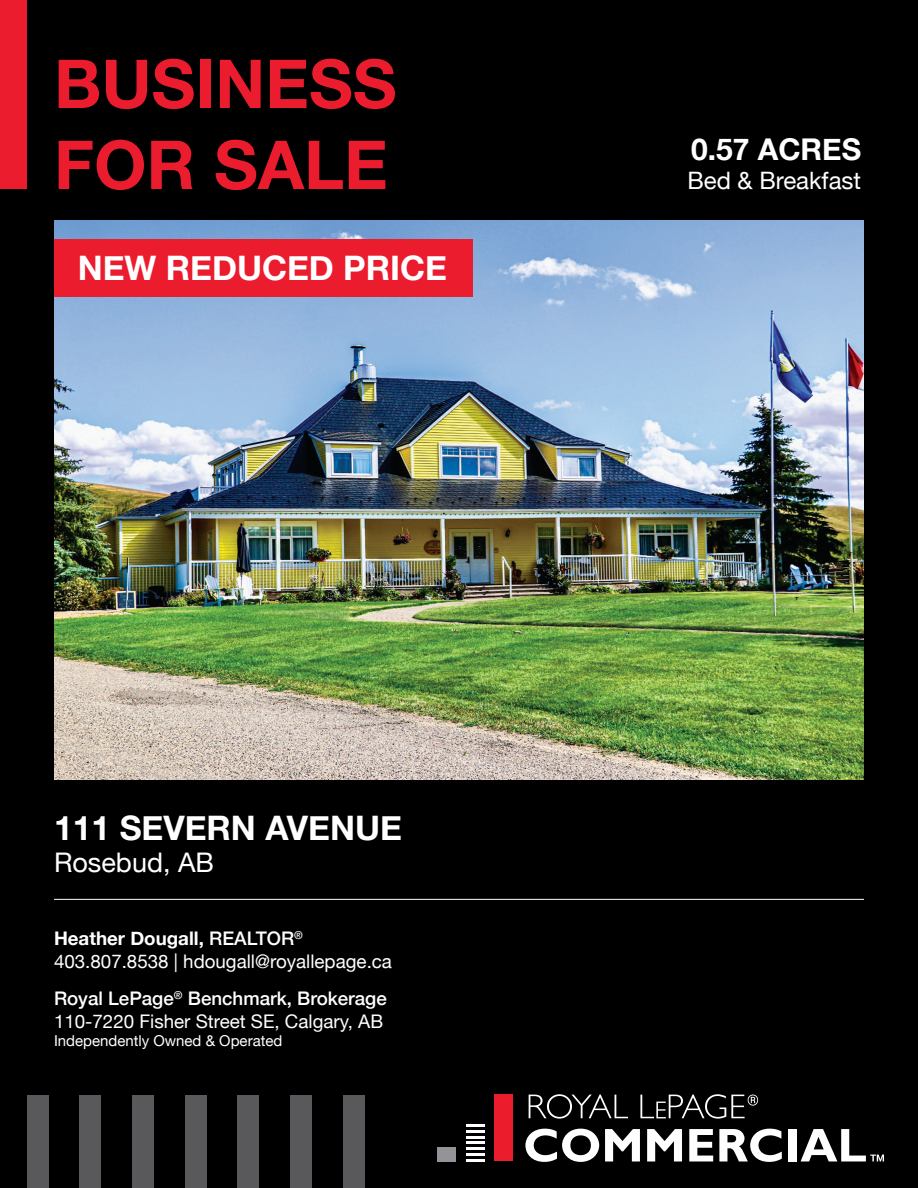
<style>
.page{position:relative;width:918px;height:1188px;background:#000}
.page>*{position:absolute;margin:0;border:0;box-sizing:border-box;transform-origin:0 0}
.t1{font:700 67.5px "Helvetica Neue";color:#eb1c2e}
.t2{font:700 33.75px "Helvetica Neue";color:#fff}
.t3{font:700 30px "Helvetica Neue";color:#fff}
.t4{font:27px "Helvetica Neue";color:#fff}
.t5{font:24px "Helvetica Neue";color:#fff}
.t6{font:18.75px "Helvetica Neue";color:#fff}
.t7{font:500 18.75px "Helvetica Neue";color:#fff}
.t8{font:700 18.75px "Helvetica Neue";color:#fff}
.t9{font:15px "Helvetica Neue";color:#fff}
.s1{font-weight:500}
</style>
<div class="page">
<div style="left:290px;top:1095px;width:22px;height:93px;background:#59595c"></div>
<div style="left:343px;top:1095px;width:22px;height:93px;background:#59595c"></div>
<div style="left:238px;top:1095px;width:21px;height:93px;background:#59595c"></div>
<div style="left:185px;top:1095px;width:22px;height:93px;background:#59595c"></div>
<div style="left:132px;top:1095px;width:22px;height:93px;background:#59595c"></div>
<div style="left:80px;top:1095px;width:21px;height:93px;background:#59595c"></div>
<div style="left:27px;top:1095px;width:21px;height:93px;background:#59595c"></div>
<div style="left:494px;top:1094px;width:19px;height:67px;background:#eb1c2c"></div>
<hr style="left:466px;top:1153px;width:18px;height:3px;background:#fff">
<hr style="left:466px;top:1159px;width:18px;height:3px;background:#fff">
<svg style="left:466px;top:1130px;width:18px;height:20px"></svg>
<hr style="left:466px;top:1124px;width:18px;height:3px;background:#fff">
<div style="left:437px;top:1147px;width:19px;height:14px;background:#929497"></div>
<svg style="left:525px;top:1129px;width:74px;height:33px"></svg>
<svg style="left:605px;top:1129px;width:35px;height:32px"></svg>
<svg style="left:647px;top:1129px;width:35px;height:32px"></svg>
<svg style="left:689px;top:1129px;width:24px;height:32px"></svg>
<svg style="left:719px;top:1129px;width:63px;height:33px"></svg>
<div style="left:789px;top:1129px;width:8px;height:32px;background:#fff"></div>
<svg style="left:529px;top:1094px;width:99px;height:25px"></svg>
<svg style="left:801px;top:1129px;width:83px;height:32px"></svg>
<svg style="left:640px;top:1094px;width:118px;height:25px"></svg>
<div style="left:0;top:0;width:27px;height:189px;background:#eb1c2e"></div>
<img style="left:54px;top:220px;width:810px;height:560px">
<hr style="left:54px;top:899px;width:810px;height:1px;background:#fff">
<div style="left:54px;top:239px;width:418px;height:58px;background:#eb1c2e"></div>
<p class="t1" style="left:54px;top:31px;width:344px">BUSINESS</p>
<p class="t1" style="left:54px;top:112px;width:335px">FOR SALE</p>
<p class="t2" style="left:78px;top:242px;width:371px">NEW REDUCED PRICE</p>
<p class="t2" style="left:54px;top:801px;width:349px">111 SEVERN AVENUE</p>
<p class="t4" style="left:54px;top:843px;width:162px">Rosebud, AB</p>
<p class="t8" style="left:54px;top:924px;width:251px">Heather Dougall, <span class="s1">REALTOR</span><sup>®</sup></p>
<p class="t6" style="left:54px;top:947px;width:340px">403.807.8538 | hdougall@royallepage.ca</p>
<p class="t7" style="left:54px;top:983px;width:334px">Royal LePage<sup>®</sup> Benchmark, Brokerage</p>
<p class="t6" style="left:54px;top:1007px;width:331px">110-7220 Fisher Street SE, Calgary, AB</p>
<p class="t9" style="left:54px;top:1029px;width:230px">Independently Owned &amp; Operated</p>
<p class="t3" style="left:691px;top:126px;width:172px">0.57 ACRES</p>
<p class="t5" style="left:687px;top:163px;width:175px">Bed &amp; Breakfast</p>
</div>
